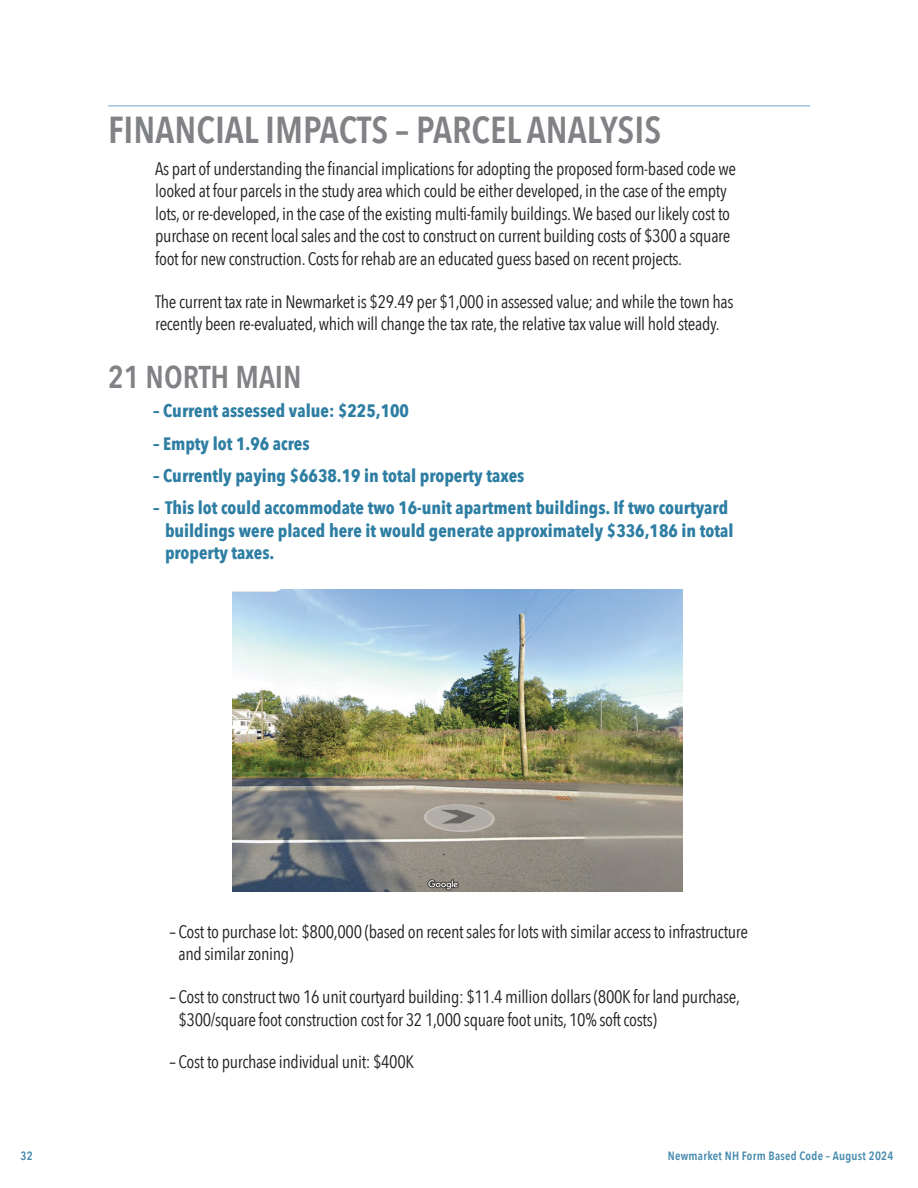
<style>
.page{position:relative;width:918px;height:1188px;background:#fff}
.page>*{position:absolute;margin:0;border:0;box-sizing:border-box;transform-origin:0 0}
.t1{font:600 37.5px "Avenir Next Condensed";color:#808285}
.t2{font:600 31.5px "Avenir Next Condensed";color:#808285}
.t3{font:18px/22.5px "Avenir Next Condensed";letter-spacing:-.02em;color:#231f20}
.t4{font:700 18px/22.5px "Avenir Next Condensed";color:#2e7ea3}
.t5{font:600 12px "Avenir Next Condensed";letter-spacing:.02em;color:#478aad}
</style>
<div class="page">
<hr style="left:108px;top:105px;width:702px;height:2px;background:#a1c5e2">
<img style="left:232px;top:590px;width:450px;height:302px">
<h1 class="t1" style="left:108px;top:97px;width:555px">FINANCIAL IMPACTS – PARCEL ANALYSIS</h1>
<p class="t3" style="left:155px;top:157px;width:582px">As part of understanding the financial implications for adopting the proposed form-based code we looked at four parcels in the study area which could be either developed, in the case of the empty lots, or re-developed, in the case of the existing multi-family buildings. We based our likely cost to purchase on recent local sales and the cost to construct on current building costs of $300 a square foot for new construction. Costs for rehab are an educated guess based on recent projects.</p>
<p class="t3" style="left:155px;top:289px;width:580px">The current tax rate in Newmarket is $29.49 per $1,000 in assessed value; and while the town has recently been re-evaluated, which will change the tax rate, the relative tax value will hold steady.</p>
<h2 class="t2" style="left:108px;top:350px;width:195px">21 NORTH MAIN</h2>
<p class="t4" style="left:153px;top:400px;width:258px">– Current assessed value: $225,100</p>
<p class="t4" style="left:153px;top:432px;width:158px">– Empty lot 1.96 acres</p>
<p class="t4" style="left:153px;top:464px;width:373px">– Currently paying $6638.19 in total property taxes</p>
<p class="t4" style="left:165px;top:496px;width:570px;text-indent:-12px">– This lot could accommodate two 16-unit apartment buildings. If two courtyard buildings were placed here it would generate approximately $336,186 in total property taxes.</p>
<p class="t3" style="left:179px;top:920px;width:571px;text-indent:-9px">– Cost to purchase lot: $800,000 (based on recent sales for lots with similar access to infrastructure and similar zoning)</p>
<p class="t3" style="left:179px;top:985px;width:563px;text-indent:-9px">– Cost to construct two 16 unit courtyard building: $11.4 million dollars (800K for land purchase, $300/square foot construction cost for 32 1,000 square foot units, 10% soft costs)</p>
<p class="t3" style="left:170px;top:1050px;width:246px">– Cost to purchase individual unit: $400K</p>
<p class="t5" style="left:21px;top:1145px;width:14px">32</p>
<p class="t5" style="left:668px;top:1145px;width:227px">Newmarket NH Form Based Code – August 2024</p>
</div>
